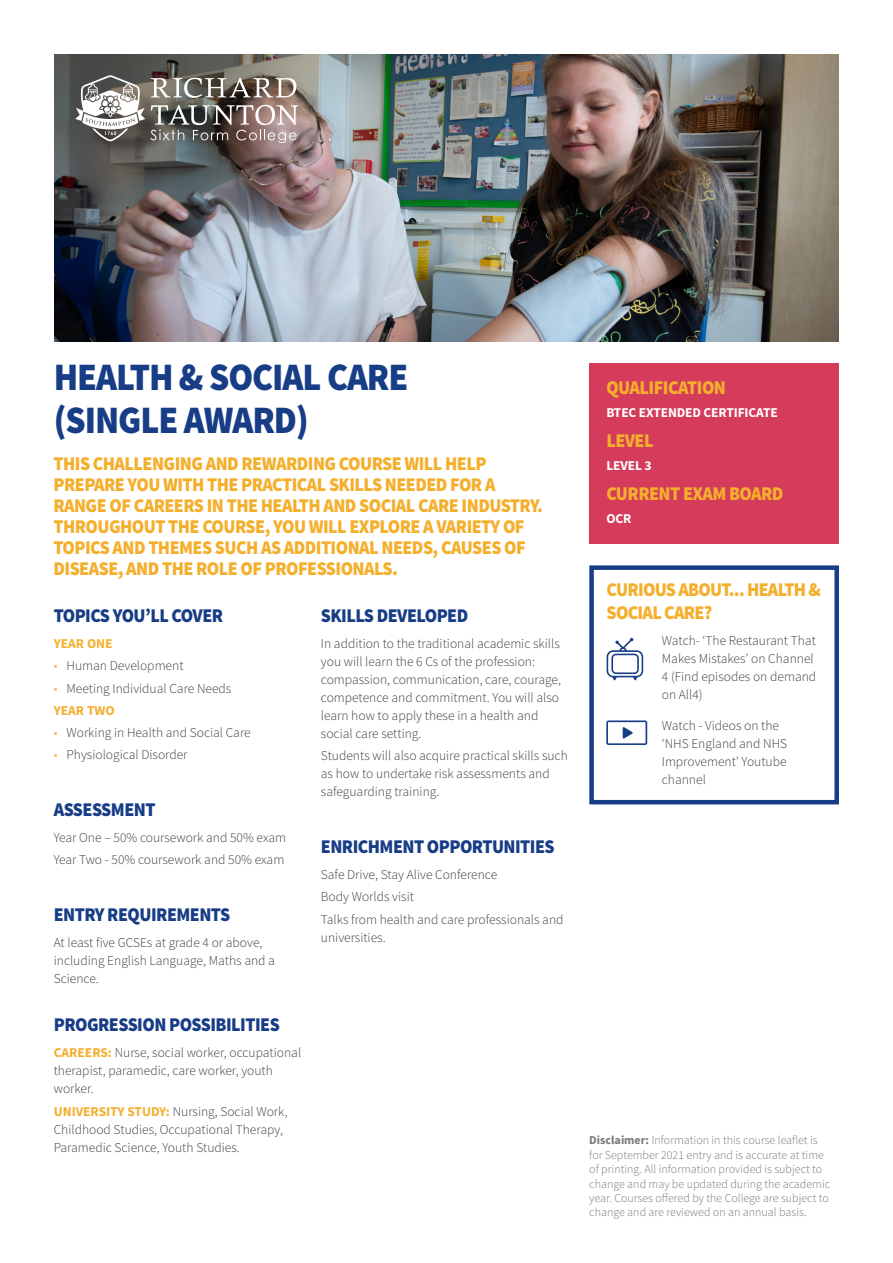
<style>
.page{position:relative;width:893px;height:1263px;background:#fff}
.page>*{position:absolute;margin:0;border:0;box-sizing:border-box;transform-origin:0 0}
.Sub_Head{font:900 38.85px "Source Sans Pro";letter-spacing:-.03em;color:#183d87;scale:.93 1}
.Intro{font:900 19.5px/21px "Source Sans Pro";letter-spacing:-.03em;color:#f4af2d;scale:.93 1}
.Sub_Head-2{font:900 19.5px "Source Sans Pro";letter-spacing:-.03em;color:#183d87;scale:.93 1}
.Subhead_1{font:900 19.5px/22.5px "Source Sans Pro";letter-spacing:-.04em;color:#f4af2d;scale:.93 1}
.Body_Copy{font:300 13.5px/18px "Source Sans Pro";color:#3e3e3f}
.Bullets{font:300 13.5px/18px "Source Sans Pro";color:#3e3e3f}
.Curious_Copy{font:300 13.5px/18px "Source Sans Pro";color:#3e3e3f}
.Subhead_2{font:700 13.5px "Source Sans Pro";letter-spacing:-.01em;color:#fff}
.Bullets-2{font:700 13.5px "Source Sans Pro";color:#f4af2d}
.Small_Print{font:300 12px/14.4px "Source Sans Pro";color:#76787b}
.s1{color:#f6b645}
.s2{font-weight:700;color:#f4af2d}
.s3{font-weight:700}
</style>
<div class="page">
<img style="left:54px;top:54px;width:785px;height:288px">
<div style="left:589px;top:363px;width:250px;height:181px;background:#d53b5a"></div>
<div style="left:87px;top:86px;width:237px;height:82px;background:#231f20;opacity:.7"></div>
<svg style="left:75px;top:75px;width:224px;height:67px"></svg>
<div style="left:589px;top:565px;width:250px;height:239px;border:4px solid #183d87"></div>
<svg style="left:606px;top:720px;width:41px;height:25px"></svg>
<svg style="left:607px;top:638px;width:36px;height:42px"></svg>
<p class="Sub_Head" style="left:54px;top:352px;width:383px">HEALTH &amp; SOCIAL CARE</p>
<p class="Sub_Head" style="left:54px;top:395px;width:276px">(SINGLE AWARD)</p>
<p class="Intro" style="left:54px;top:454px;width:528px">THIS CHALLENGING AND REWARDING COURSE WILL HELP PREPARE YOU WITH THE PRACTICAL SKILLS NEEDED FOR A RANGE OF CAREERS IN THE HEALTH AND SOCIAL CARE INDUSTRY.<br>THROUGHOUT THE COURSE, YOU WILL EXPLORE A VARIETY OF TOPICS AND THEMES SUCH AS ADDITIONAL NEEDS, CAUSES OF DISEASE, AND THE ROLE OF PROFESSIONALS.</p>
<p class="Sub_Head-2" style="left:54px;top:602px;width:184px">TOPICS YOU’LL COVER</p>
<p class="Bullets-2" style="left:54px;top:635px;width:60px">YEAR ONE</p>
<p class="Body_Copy" style="left:54px;top:657px;width:131px"><span class="s1">•</span> Human Development</p>
<p class="Body_Copy" style="left:54px;top:679px;width:179px"><span class="s1">•</span> Meeting Individual Care Needs</p>
<p class="Bullets-2" style="left:54px;top:702px;width:62px">YEAR TWO</p>
<p class="Body_Copy" style="left:54px;top:724px;width:198px"><span class="s1">•</span> Working in Health and Social Care</p>
<p class="Body_Copy" style="left:54px;top:746px;width:135px"><span class="s1">•</span> Physiological Disorder</p>
<p class="Sub_Head-2" style="left:321px;top:602px;width:160px">SKILLS DEVELOPED</p>
<p class="Body_Copy" style="left:321px;top:635px;width:242px">In addition to the traditional academic skills you will learn the 6 Cs of the profession: compassion, communication, care, courage, competence and commitment. You will also learn how to apply these in a health and social care setting.</p>
<p class="Body_Copy" style="left:321px;top:747px;width:248px">Students will also acquire practical skills such as how to undertake risk assessments and safeguarding training.</p>
<p class="Sub_Head-2" style="left:54px;top:796px;width:111px">ASSESSMENT</p>
<p class="Body_Copy" style="left:54px;top:829px;width:234px">Year One – 50% coursework and 50% exam</p>
<p class="Body_Copy" style="left:54px;top:851px;width:232px">Year Two - 50% coursework and 50% exam</p>
<p class="Sub_Head-2" style="left:54px;top:901px;width:191px">ENTRY REQUIREMENTS</p>
<p class="Body_Copy" style="left:54px;top:934px;width:223px">At least five GCSEs at grade 4 or above, including English Language, Maths and a<br>Science.</p>
<p class="Sub_Head-2" style="left:54px;top:1011px;width:245px">PROGRESSION POSSIBILITIES</p>
<p class="Bullets" style="left:54px;top:1044px;width:249px"><span class="s2">CAREERS:</span> Nurse, social worker, occupational therapist, paramedic, care worker, youth worker.</p>
<p class="Bullets" style="left:54px;top:1102px;width:235px"><span class="s2">UNIVERSITY STUDY:</span> Nursing, Social Work,<br>Childhood Studies, Occupational Therapy,<br>Paramedic Science, Youth Studies.</p>
<p class="Sub_Head-2" style="left:321px;top:833px;width:253px">ENRICHMENT OPPORTUNITIES</p>
<p class="Body_Copy" style="left:321px;top:866px;width:178px">Safe Drive, Stay Alive Conference</p>
<p class="Body_Copy" style="left:321px;top:888px;width:95px">Body Worlds visit</p>
<p class="Body_Copy" style="left:321px;top:910px;width:244px">Talks from health and care professionals and universities.</p>
<p class="Subhead_1" style="left:606px;top:377px;width:130px">QUALIFICATION</p>
<p class="Subhead_2" style="left:606px;top:404px;width:173px">BTEC EXTENDED CERTIFICATE</p>
<p class="Subhead_1" style="left:606px;top:430px;width:52px">LEVEL</p>
<p class="Subhead_2" style="left:606px;top:457px;width:47px">LEVEL 3</p>
<p class="Subhead_1" style="left:606px;top:483px;width:192px">CURRENT EXAM BOARD</p>
<p class="Subhead_2" style="left:606px;top:510px;width:27px">OCR</p>
<p class="Subhead_1" style="left:607px;top:579px;width:232px">CURIOUS ABOUT... HEALTH &amp;<br>SOCIAL CARE?</p>
<p class="Curious_Copy" style="left:662px;top:632px;width:156px">Watch- ‘The Restaurant That<br>Makes Mistakes’ on Channel<br>4 (Find episodes on demand on All4)</p>
<p class="Curious_Copy" style="left:662px;top:716px;width:127px">Watch - Videos on the ‘NHS England and NHS<br>Improvement’ Youtube channel</p>
<p class="Small_Print" style="left:589px;top:1133px;width:242px"><span class="s3">Disclaimer:</span> Information in this course leaflet is for September 2021 entry and is accurate at time of printing. All information provided is subject to change and may be updated during the academic year. Courses offered by the College are subject to change and are reviewed on an annual basis.</p>
</div>
